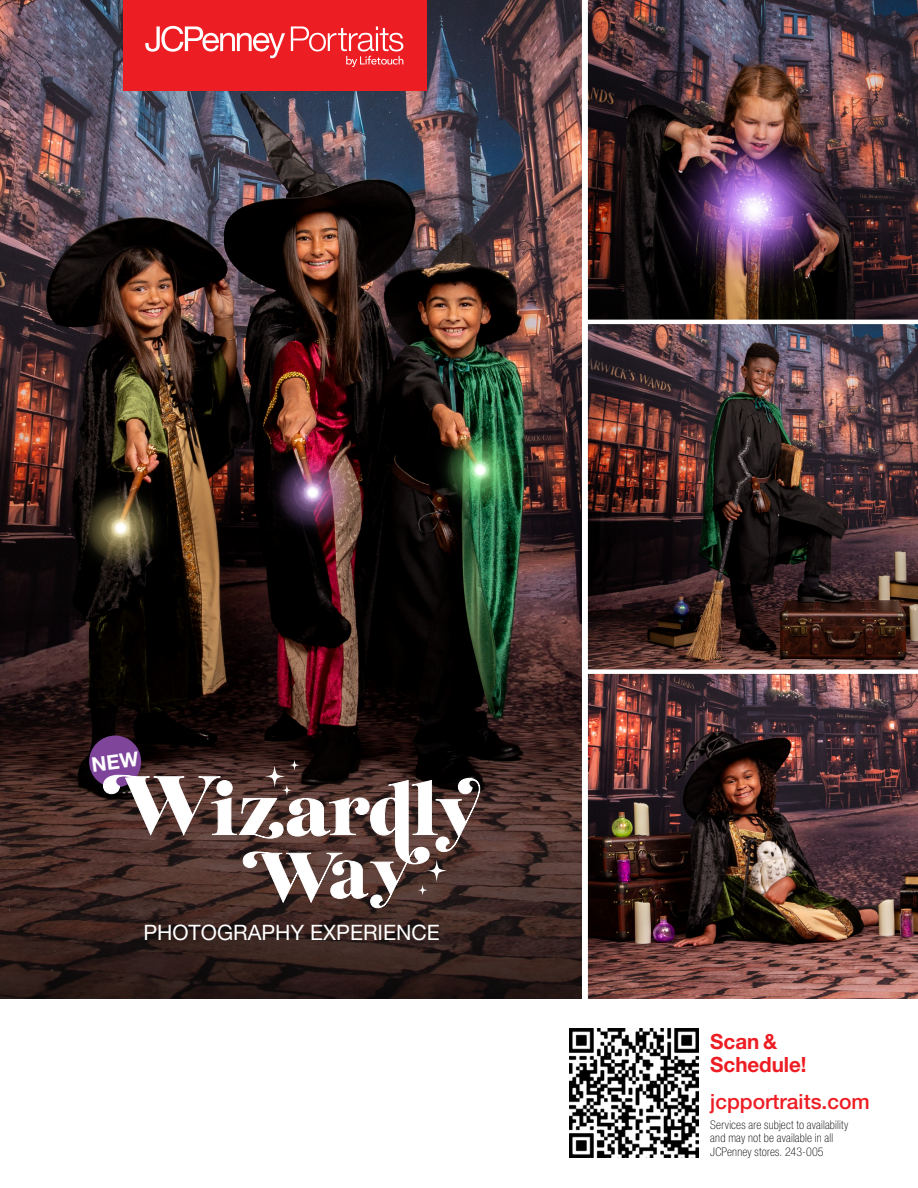
<style>
.page{position:relative;width:918px;height:1188px;background:#fff}
.page>*{position:absolute;margin:0;border:0;box-sizing:border-box;transform-origin:0 0}
.t1{font:21.3px "Helvetica Neue LT Std";color:#fff}
.t2{font:500 21px "Helvetica Neue LT Std";color:#ed1d24}
.t3{font:700 21px/22.5px "Helvetica Neue LT Std";letter-spacing:-.005em;color:#ed1d24}
.t4{font:100 condensed 12px/13.5px "Helvetica Neue LT Std";letter-spacing:.015em;color:#000}
</style>
<div class="page">
<img style="left:0;top:0;width:582px;height:611px">
<svg style="left:0;top:611px;width:582px;height:388px;background:#2c1b18"></svg>
<div style="left:89px;top:736px;width:52px;height:52px;background:#7e459b;border-radius:50%"></div>
<img style="left:588px;top:674px;width:330px;height:325px">
<img style="left:588px;top:324px;width:330px;height:345px">
<img style="left:588px;top:0;width:330px;height:320px">
<img style="left:663px;top:120px;width:183px;height:182px">
<div style="left:583px;top:0;width:5px;height:999px;background:#f0eeee"></div>
<img style="left:59px;top:465px;width:123px;height:123px">
<div style="left:582px;top:0;width:5px;height:1055px;background:#fff"></div>
<img style="left:418px;top:408px;width:123px;height:123px">
<img style="left:251px;top:430px;width:123px;height:123px">
<img style="left:569px;top:1028px;width:130px;height:130px">
<div style="left:123px;top:0;width:304px;height:91px;background:#ed1d24"></div>
<svg style="left:145px;top:25px;width:259px;height:42px"></svg>
<svg style="left:92px;top:751px;width:389px;height:158px"></svg>
<h1 class="t1" style="left:143px;top:919px;width:298px">PHOTOGRAPHY EXPERIENCE</h1>
<h2 class="t3" style="left:710px;top:1030px;width:98px">Scan &amp;<br>Schedule!</h2>
<h2 class="t2" style="left:710px;top:1089px;width:161px">jcpportraits.com</h2>
<p class="t4" style="left:710px;top:1118px;width:140px">Services are subject to availability and may not be available in all<br>JCPenney stores. 243-005</p>
</div>
